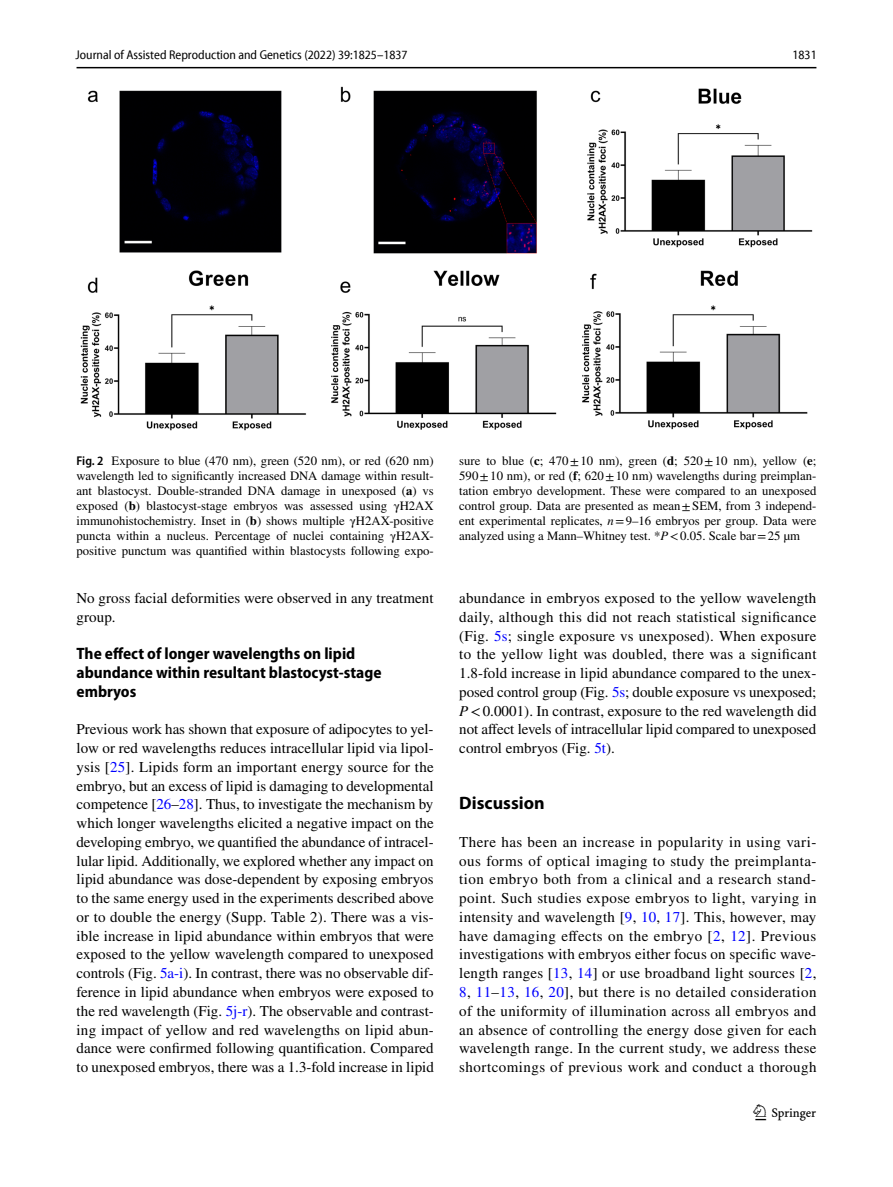
<style>
.page{position:relative;width:893px;height:1187px;background:#fff}
.page>*{position:absolute;margin:0;border:0;box-sizing:border-box;transform-origin:0 0}
.t1{font:22.5px "Springnew Regular 3";color:#000}
.t2{font:700 18px "Myriad Pro";color:#000}
.t3{font:700 semi-condensed 16.5px/18.8px "Myriad Pro";color:#000}
.t4{font:15px/18.8px "STIX";letter-spacing:.005em;color:#000;text-align:justify}
.t5{font:12.75px/15px "STIX";color:#000;text-align:justify}
.t6{font:semi-condensed 12.75px "Myriad Pro Unic";color:#000}
.s1{font-family:"Myriad Pro";font-weight:600;font-stretch:semi-condensed}
.s2{font-weight:700}
.s3{font-style:italic}
.s4{color:#00f}
</style>
<div class="page">
<hr style="left:77px;top:67px;width:739px;height:1px;background:#000">
<img style="left:81px;top:87px;width:731px;height:343px">
<p class="t6" style="left:76px;top:50px;width:334px">Journal of Assisted Reproduction and Genetics (2022) 39:1825–1837</p>
<p class="t6" style="left:792px;top:50px;width:26px">1831</p>
<p class="t5" style="left:77px;top:454px;width:359px"><span class="s1">Fig. 2</span> Exposure to blue (470 nm), green (520 nm), or red (620 nm) wavelength led to significantly increased DNA damage within result&shy;ant blastocyst. Double-stranded DNA damage in unexposed (<span class="s2">a</span>) vs exposed (<span class="s2">b</span>) blastocyst-stage embryos was assessed using γH2AX immunohistochemistry. Inset in (<span class="s2">b</span>) shows multiple γH2AX-positive puncta within a nucleus. Percentage of nuclei containing γH2AX&shy;positive punctum was quantified within blastocysts following expo-</p>
<p class="t5" style="left:459px;top:454px;width:359px">sure to blue (<span class="s2">c</span>; 470±10 nm), green (<span class="s2">d</span>; 520±10 nm), yellow (<span class="s2">e</span>; 590±10 nm), or red (<span class="s2">f</span>; 620±10 nm) wavelengths during preimplan&shy;tation embryo development. These were compared to an unexposed control group. Data are presented as mean±SEM, from 3 independ&shy;ent experimental replicates, <span class="s3">n</span>=9–16 embryos per group. Data were analyzed using a Mann–Whitney test. *<span class="s3">P</span>&lt;0.05. Scale bar=25 µm</p>
<p class="t4" style="left:77px;top:589px;width:359px">No gross facial deformities were observed in any treatment group.</p>
<p class="t3" style="left:77px;top:644px;width:307px">The effect of longer wavelengths on lipid abundance within resultant blastocyst‑stage embryos</p>
<p class="t4" style="left:77px;top:721px;width:359px">Previous work has shown that exposure of adipocytes to yel&shy;low or red wavelengths reduces intracellular lipid via lipol&shy;ysis [<span class="s4">25</span>]. Lipids form an important energy source for the embryo, but an excess of lipid is damaging to developmental competence [<span class="s4">26</span>–<span class="s4">28</span>]. Thus, to investigate the mechanism by which longer wavelengths elicited a negative impact on the developing embryo, we quantified the abundance of intracel&shy;lular lipid. Additionally, we explored whether any impact on lipid abundance was dose-dependent by exposing embryos to the same energy used in the experiments described above or to double the energy (Supp. Table 2). There was a vis&shy;ible increase in lipid abundance within embryos that were exposed to the yellow wavelength compared to unexposed controls (Fig. <span class="s4">5a-i</span>). In contrast, there was no observable dif&shy;ference in lipid abundance when embryos were exposed to the red wavelength (Fig. <span class="s4">5j-r</span>). The observable and contrast&shy;ing impact of yellow and red wavelengths on lipid abun&shy;dance were confirmed following quantification. Compared to unexposed embryos, there was a 1.3-fold increase in lipid</p>
<p class="t4" style="left:459px;top:589px;width:359px">abundance in embryos exposed to the yellow wavelength daily, although this did not reach statistical significance (Fig. <span class="s4">5s</span>; single exposure vs unexposed). When exposure to the yellow light was doubled, there was a significant 1.8-fold increase in lipid abundance compared to the unex&shy;posed control group (Fig. <span class="s4">5s</span>; double exposure vs unexposed; <span class="s3">P</span>&lt;0.0001). In contrast, exposure to the red wavelength did not affect levels of intracellular lipid compared to unexposed control embryos (Fig. <span class="s4">5t</span>).</p>
<p class="t2" style="left:459px;top:791px;width:87px">Discussion</p>
<p class="t4" style="left:459px;top:833px;width:359px">There has been an increase in popularity in using vari&shy;ous forms of optical imaging to study the preimplanta&shy;tion embryo both from a clinical and a research stand&shy;point. Such studies expose embryos to light, varying in intensity and wavelength [<span class="s4">9</span>, <span class="s4">10</span>, <span class="s4">17</span>]. This, however, may have damaging effects on the embryo [<span class="s4">2</span>, <span class="s4">12</span>]. Previous investigations with embryos either focus on specific wave&shy;length ranges [<span class="s4">13</span>, <span class="s4">14</span>] or use broadband light sources [<span class="s4">2</span>, <span class="s4">8</span>, <span class="s4">11</span>–<span class="s4">13</span>, <span class="s4">16</span>, <span class="s4">20</span>], but there is no detailed consideration of the uniformity of illumination across all embryos and an absence of controlling the energy dose given for each wavelength range. In the current study, we address these shortcomings of previous work and conduct a thorough</p>
<h1 class="t1" style="left:755px;top:1104px;width:62px">1 3</h1>
</div>
